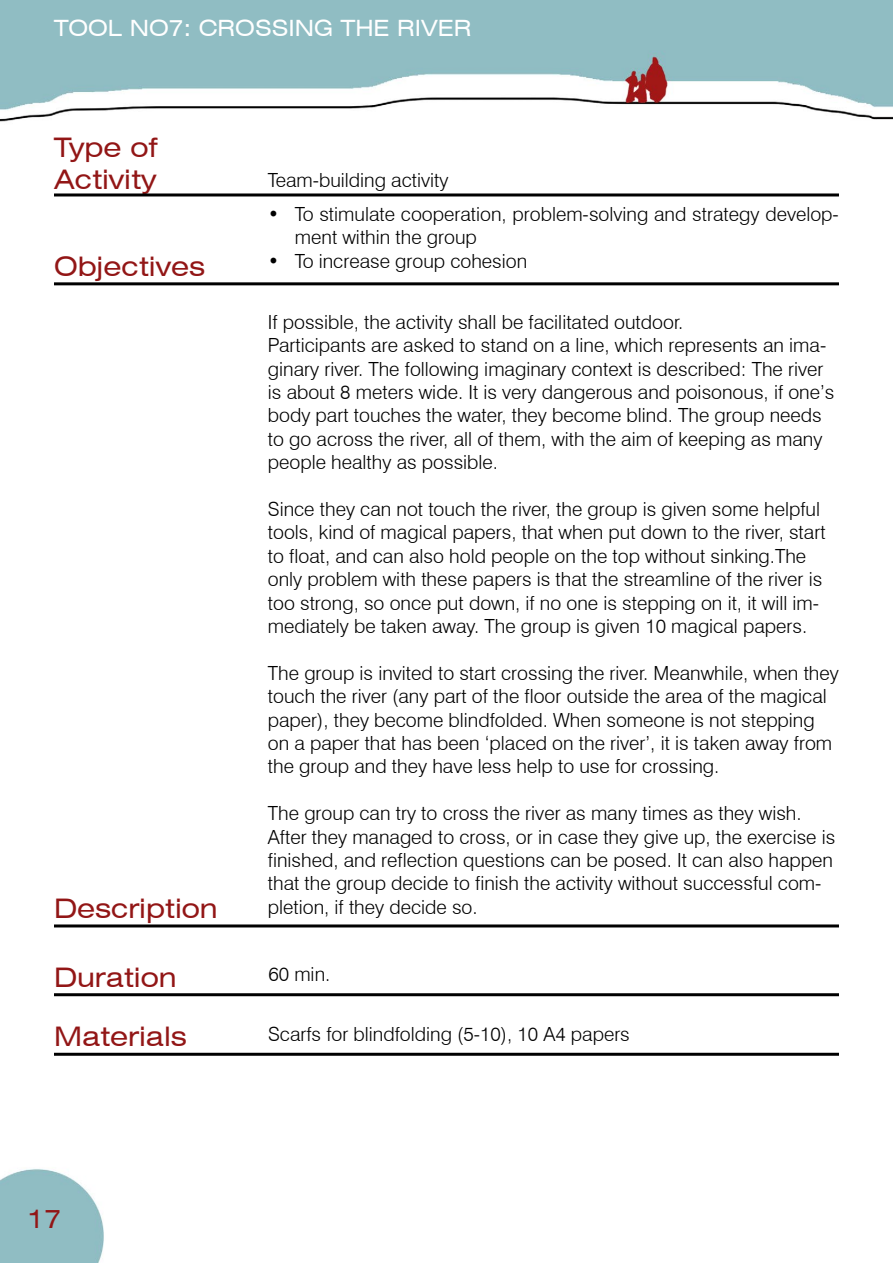
<style>
.page{position:relative;width:893px;height:1263px;background:#fff}
.page>*{position:absolute;margin:0;border:0;box-sizing:border-box;transform-origin:0 0}
.t1{font:expanded 27px/32.4px "Swiss 721 BT";color:#921616}
.t2{font:expanded 25.5px "Swiss 721 BT";color:#921616}
.t3{font:expanded 22.5px "Swiss 721 BT";color:#fff}
.t4{font:300 19.5px/23.4px "Swiss 721 BT";color:#000}
</style>
<div class="page">
<img style="left:0;top:0;width:893px;height:1263px">
<hr style="left:54px;top:193px;width:785px;height:3px;background:#000">
<hr style="left:54px;top:282px;width:785px;height:3px;background:#000">
<hr style="left:54px;top:924px;width:785px;height:3px;background:#000">
<hr style="left:54px;top:993px;width:785px;height:3px;background:#000">
<hr style="left:54px;top:1053px;width:785px;height:3px;background:#000">
<p class="t3" style="left:54px;top:15px;width:419px">TOOL NO7: CROSSING THE RIVER</p>
<h1 class="t1" style="left:54px;top:131px;width:105px">Type of<br>Activity</h1>
<h1 class="t1" style="left:54px;top:250px;width:153px">Objectives</h1>
<h1 class="t1" style="left:54px;top:892px;width:165px">Description</h1>
<p class="t4" style="left:268px;top:168px;width:182px">Team-building activity</p>
<p class="t4" style="left:295px;top:202px;width:546px;text-indent:-27px">• To stimulate cooperation, problem-solving and strategy develop&shy;ment within the group</p>
<p class="t4" style="left:268px;top:249px;width:261px">• To increase group cohesion</p>
<p class="t4" style="left:268px;top:310px;width:568px">If possible, the activity shall be facilitated outdoor.<br>Participants are asked to stand on a line, which represents an ima&shy;ginary river. The following imaginary context is described: The river is about 8 meters wide. It is very dangerous and poisonous, if one’s body part touches the water, they become blind. The group needs to go across the river, all of them, with the aim of keeping as many people healthy as possible.</p>
<p class="t4" style="left:268px;top:497px;width:559px">Since they can not touch the river, the group is given some helpful tools, kind of magical papers, that when put down to the river, start to float, and can also hold people on the top without sinking.The only problem with these papers is that the streamline of the river is too strong, so once put down, if no one is stepping on it, it will im&shy;mediately be taken away. The group is given 10 magical papers.</p>
<p class="t4" style="left:268px;top:661px;width:573px">The group is invited to start crossing the river. Meanwhile, when they touch the river (any part of the floor outside the area of the magical paper), they become blindfolded. When someone is not stepping on a paper that has been ‘placed on the river’, it is taken away from the group and they have less help to use for crossing.</p>
<p class="t4" style="left:268px;top:801px;width:569px">The group can try to cross the river as many times as they wish.<br>After they managed to cross, or in case they give up, the exercise is finished, and reflection questions can be posed. It can also happen that the group decide to finish the activity without successful com&shy;pletion, if they decide so.</p>
<h1 class="t1" style="left:54px;top:961px;width:124px">Duration</h1>
<p class="t4" style="left:268px;top:962px;width:63px">60 min.</p>
<h1 class="t1" style="left:54px;top:1020px;width:134px">Materials</h1>
<p class="t4" style="left:268px;top:1022px;width:363px">Scarfs for blindfolding (5-10), 10 A4 papers</p>
<h2 class="t2" style="left:28px;top:1204px;width:36px">17</h2>
</div>
